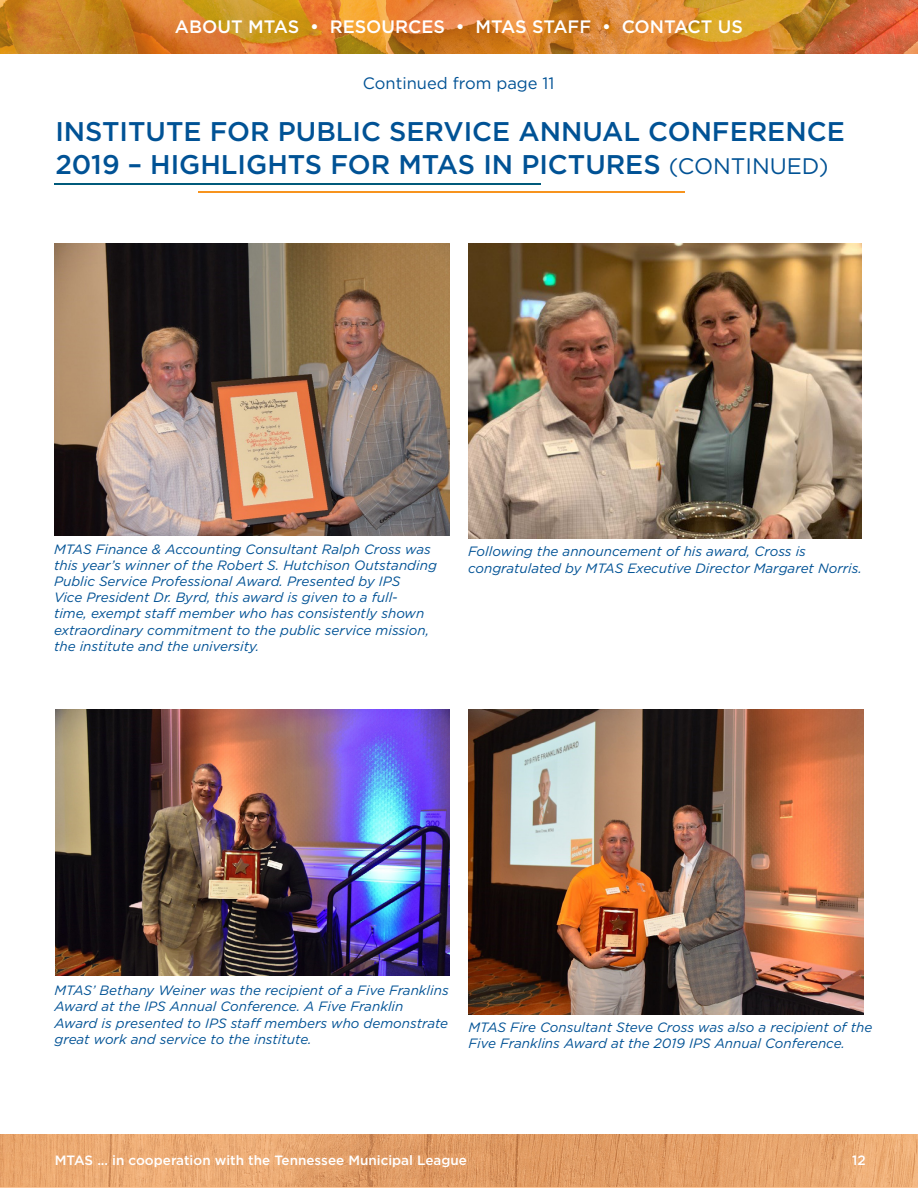
<style>
.page{position:relative;width:918px;height:1188px;background:#fff}
.page>*{position:absolute;margin:0;border:0;box-sizing:border-box;transform-origin:0 0}
.t1{font:500 27px/32.4px "Gotham";color:#005295}
.t2{font:500 18px "Gotham";color:#fff}
.t3{font:16.5px "Gotham";color:#005295}
.t4{font:italic 13.5px/16.2px "Gotham";color:#005295}
.t5{font:500 13.5px "Gotham";color:#fff}
.s1{font-weight:400;font-size:22.5px}
</style>
<div class="page">
<svg style="left:0;top:1134px;width:918px;height:54px;fill:#e6a36c"></svg>
<img style="left:0;top:0;width:918px;height:54px">
<img style="left:54px;top:244px;width:396px;height:291px">
<img style="left:468px;top:244px;width:394px;height:295px">
<img style="left:56px;top:710px;width:394px;height:265px">
<img style="left:468px;top:710px;width:396px;height:305px">
<hr style="left:198px;top:191px;width:486px;height:1px;background:#f7941e">
<hr style="left:54px;top:183px;width:487px;height:2px;background:#005a7b">
<h2 class="t2" style="left:175px;top:16px;width:570px">ABOUT MTAS • RESOURCES • MTAS STAFF • CONTACT US</h2>
<p class="t3" style="left:363px;top:72px;width:193px">Continued from page 11</p>
<h1 class="t1" style="left:55px;top:116px;width:791px">INSTITUTE FOR PUBLIC SERVICE ANNUAL CONFERENCE<br>2019 – HIGHLIGHTS FOR MTAS IN PICTURES <span class="s1">(CONTINUED)</span></h1>
<p class="t4" style="left:54px;top:540px;width:384px">MTAS Finance &amp; Accounting Consultant Ralph Cross was this year’s winner of the Robert S. Hutchison Outstanding Public Service Professional Award. Presented by IPS<br>Vice President Dr. Byrd, this award is given to a full-<br>time, exempt staff member who has consistently shown extraordinary commitment to the public service mission, the institute and the university.</p>
<p class="t4" style="left:468px;top:543px;width:395px">Following the announcement of his award, Cross is congratulated by MTAS Executive Director Margaret Norris.</p>
<p class="t4" style="left:54px;top:982px;width:396px">MTAS’ Bethany Weiner was the recipient of a Five Franklins Award at the IPS Annual Conference. A Five Franklin Award is presented to IPS staff members who demonstrate great work and service to the institute.</p>
<p class="t4" style="left:468px;top:1019px;width:405px">MTAS Fire Consultant Steve Cross was also a recipient of the<br>Five Franklins Award at the 2019 IPS Annual Conference.</p>
<p class="t5" style="left:55px;top:1152px;width:414px">MTAS ... in cooperation with the Tennessee Municipal League</p>
<p class="t5" style="left:852px;top:1152px;width:15px">12</p>
</div>
